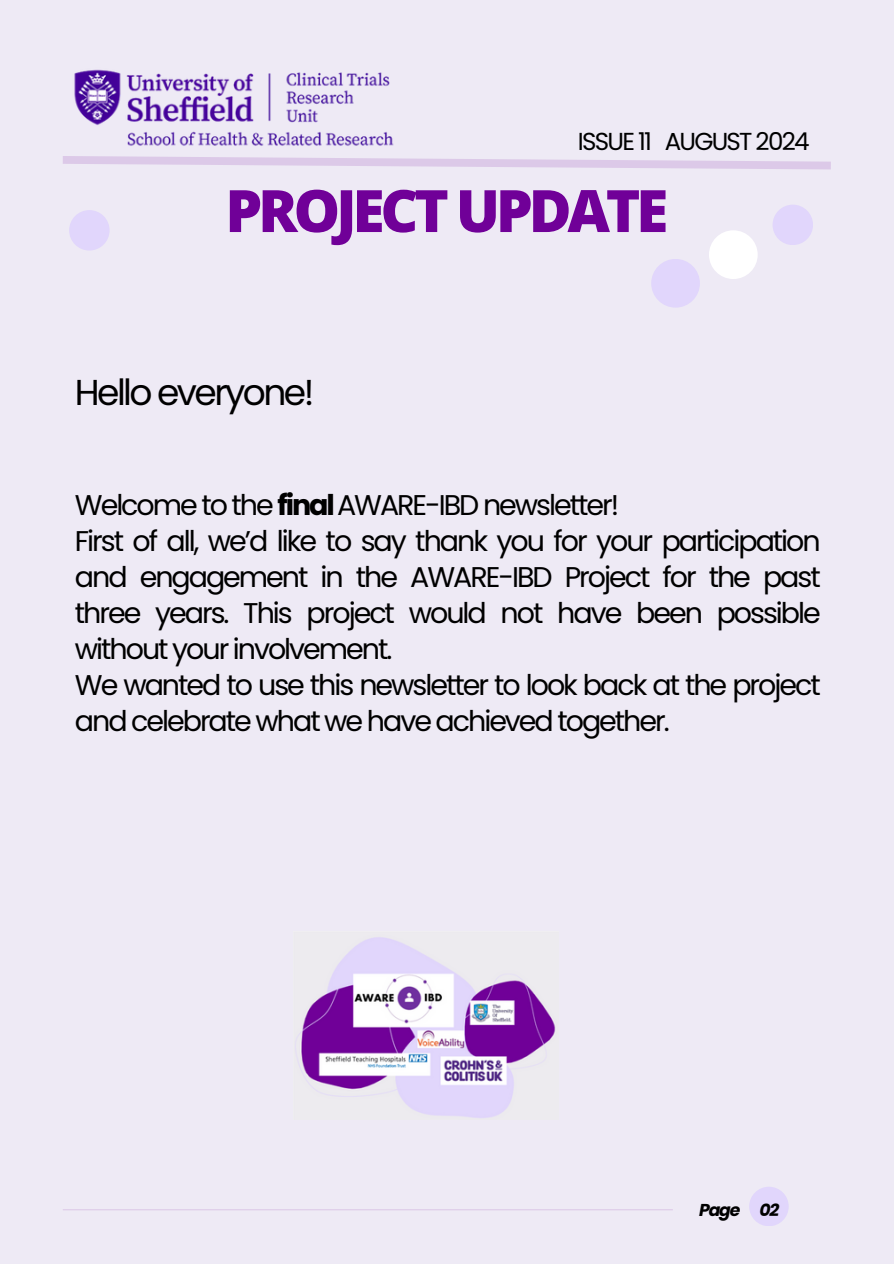
<style>
.page{position:relative;width:894px;height:1264px;background:#fff}
.page>*{position:absolute;margin:0;border:0;box-sizing:border-box;transform-origin:0 0}
.t1{font:800 58.5px "Open Sans";letter-spacing:-.07em;color:#700098}
.t2{font:36px "Poppins";letter-spacing:-.07em;color:#000}
.t3{font:28.5px/36px "Poppins";letter-spacing:-.07em;color:#000}
.t4{font:24.6px "Poppins";letter-spacing:-.07em;color:#000}
.t5{font:italic 700 17.25px "Poppins";letter-spacing:-.07em;color:#000}
.s1{font-weight:700}
</style>
<div class="page">
<div style="left:0;top:0;width:893px;height:1263px;background:#eeeaf5"></div>
<svg style="left:63px;top:156px;width:768px;height:14px"></svg>
<hr style="left:63px;top:1209px;width:609px;height:1px;background:#700098">
<div style="left:749px;top:1186px;width:39px;height:40px;background:#e1d6fc;border-radius:50%"></div>
<div style="left:69px;top:210px;width:41px;height:40px;background:#e1d6fc;border-radius:50%"></div>
<div style="left:772px;top:205px;width:40px;height:40px;background:#e1d6fc;border-radius:50%"></div>
<img style="left:74px;top:69px;width:320px;height:77px">
<div style="left:708px;top:230px;width:49px;height:49px;background:#fff;border-radius:50%"></div>
<div style="left:651px;top:259px;width:48px;height:48px;background:#e1d6fc;border-radius:50%"></div>
<img style="left:299px;top:937px;width:257px;height:181px">
<p class="t4" style="left:577px;top:124px;width:233px">ISSUE 11 AUGUST 2024</p>
<h3 class="t1" style="left:225px;top:169px;width:444px">PROJECT UPDATE</h3>
<p class="t2" style="left:75px;top:367px;width:241px">Hello everyone!</p>
<h4 class="t3" style="left:75px;top:487px;width:747px">Welcome to the <span class="s1">final</span>AWARE-IBD newsletter!<br>First of all, we’d like to say thank you for your participation and engagement in the AWARE-IBD Project for the past three years. This project would not have been possible without your involvement.<br>We wanted to use this newsletter to look back at the project and celebrate what we have achieved together.</h4>
<h1 class="t5" style="left:699px;top:1197px;width:43px">Page</h1>
<h2 class="t5" style="left:759px;top:1197px;width:21px">02</h2>
</div>
